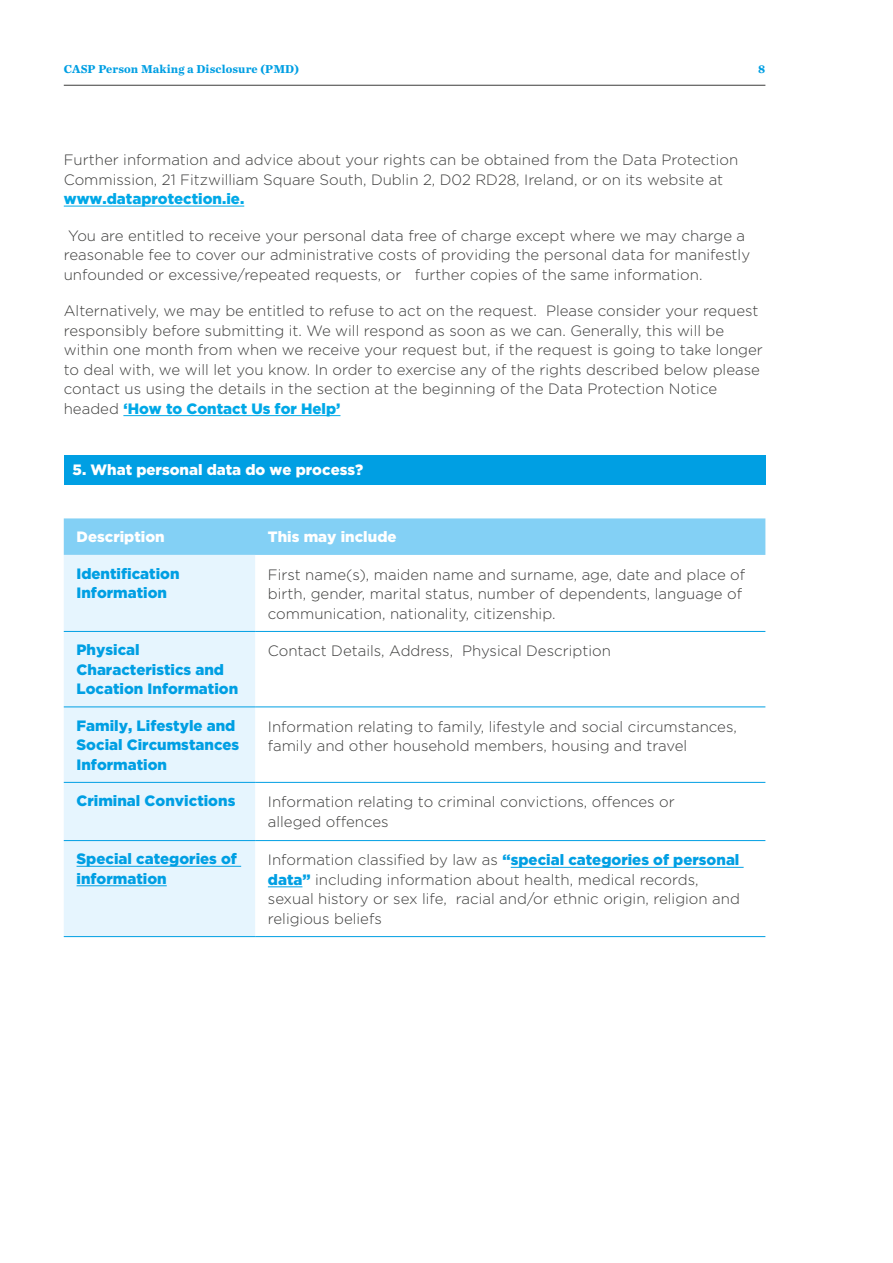
<style>
.page{position:relative;width:893px;height:1263px;background:#fff}
.page>*{position:absolute;margin:0;border:0;box-sizing:border-box;transform-origin:0 0}
.t1{font:300 15px/19.5px "Gotham";color:#3c3c3b}
.t2{font:900 15px/19.5px "Gotham";color:#009fe3}
.t3{font:900 15px "Gotham";color:#fff}
.t4{font:900 15px "Gotham";color:#00a8e7}
.t5{font:700 12px "Chronicle Text G2";letter-spacing:.01em;color:#009fe3}
.s1{font-weight:900;color:#00a8e7}
.s2{font-weight:900;color:#009fe3}
</style>
<div class="page">
<hr style="left:64px;top:85px;width:701px;height:1px;background:#3c3c3b">
<hr style="left:64px;top:206px;width:180px;height:1px;background:#00a8e7">
<hr style="left:123px;top:415px;width:217px;height:1px;background:#00a8e7">
<div style="left:64px;top:455px;width:701px;height:30px;background:#009fe3"></div>
<div style="left:64px;top:518px;width:701px;height:37px;background:#83d0f5"></div>
<div style="left:64px;top:555px;width:191px;height:381px;background:#e6f5fe"></div>
<hr style="left:64px;top:631px;width:191px;height:1px;background:#009fe3">
<hr style="left:255px;top:631px;width:510px;height:1px;background:#009fe3">
<hr style="left:64px;top:706px;width:191px;height:1px;background:#009fe3">
<hr style="left:255px;top:706px;width:510px;height:1px;background:#009fe3">
<hr style="left:64px;top:782px;width:191px;height:1px;background:#009fe3">
<hr style="left:255px;top:782px;width:510px;height:1px;background:#009fe3">
<hr style="left:64px;top:840px;width:191px;height:1px;background:#009fe3">
<hr style="left:255px;top:840px;width:510px;height:1px;background:#009fe3">
<hr style="left:64px;top:936px;width:191px;height:1px;background:#009fe3">
<hr style="left:255px;top:936px;width:510px;height:1px;background:#009fe3">
<hr style="left:77px;top:866px;width:164px;height:1px;background:#009fe3">
<hr style="left:77px;top:885px;width:90px;height:1px;background:#009fe3">
<hr style="left:511px;top:867px;width:233px;height:1px;background:#009fe3">
<hr style="left:268px;top:886px;width:34px;height:1px;background:#009fe3">
<p class="t5" style="left:64px;top:60px;width:237px">CASP Person Making a Disclosure (PMD)</p>
<p class="t5" style="left:758px;top:60px;width:9px">8</p>
<p class="t1" style="left:64px;top:150px;width:676px">Further information and advice about your rights can be obtained from the Data Protection<br>Commission, 21 Fitzwilliam Square South, Dublin 2, D02 RD28, Ireland, or on its website at</p>
<p class="t4" style="left:64px;top:190px;width:182px">www.dataprotection.ie.</p>
<p class="t1" style="left:64px;top:225px;width:688px;text-indent:4px">You are entitled to receive your personal data free of charge except where we may charge a reasonable fee to cover our administrative costs of providing the personal data for manifestly unfounded or excessive/repeated requests, or further copies of the same information.</p>
<p class="t1" style="left:64px;top:301px;width:701px">Alternatively, we may be entitled to refuse to act on the request. Please consider your request responsibly before submitting it. We will respond as soon as we can. Generally, this will be within one month from when we receive your request but, if the request is going to take longer to deal with, we will let you know. In order to exercise any of the rights described below please contact us using the details in the section at the beginning of the Data Protection Notice headed <span class="s1">‘How to Contact Us for Help’</span></p>
<p class="t3" style="left:73px;top:461px;width:292px">5. What personal data do we process?</p>
<p class="t3" style="left:77px;top:528px;width:90px">Description</p>
<p class="t3" style="left:268px;top:528px;width:130px">This may include</p>
<p class="t2" style="left:77px;top:563px;width:104px">Identification<br>Information</p>
<p class="t1" style="left:268px;top:564px;width:479px">First name(s), maiden name and surname, age, date and place of birth, gender, marital status, number of dependents, language of communication, nationality, citizenship.</p>
<p class="t2" style="left:77px;top:640px;width:163px">Physical<br>Characteristics and<br>Location Information</p>
<p class="t1" style="left:268px;top:641px;width:345px">Contact Details, Address, Physical Description</p>
<p class="t2" style="left:77px;top:715px;width:164px">Family, Lifestyle and<br>Social Circumstances<br>Information</p>
<p class="t1" style="left:268px;top:716px;width:471px">Information relating to family, lifestyle and social circumstances, family and other household members, housing and travel</p>
<p class="t2" style="left:77px;top:791px;width:160px">Criminal Convictions</p>
<p class="t1" style="left:268px;top:792px;width:408px">Information relating to criminal convictions, offences or alleged offences</p>
<p class="t2" style="left:77px;top:849px;width:162px">Special categories of information</p>
<p class="t1" style="left:268px;top:850px;width:474px">Information classified by law as <span class="s2">“special categories of personal data”</span> including information about health, medical records, sexual history or sex life, racial and/or ethnic origin, religion and religious beliefs</p>
</div>
